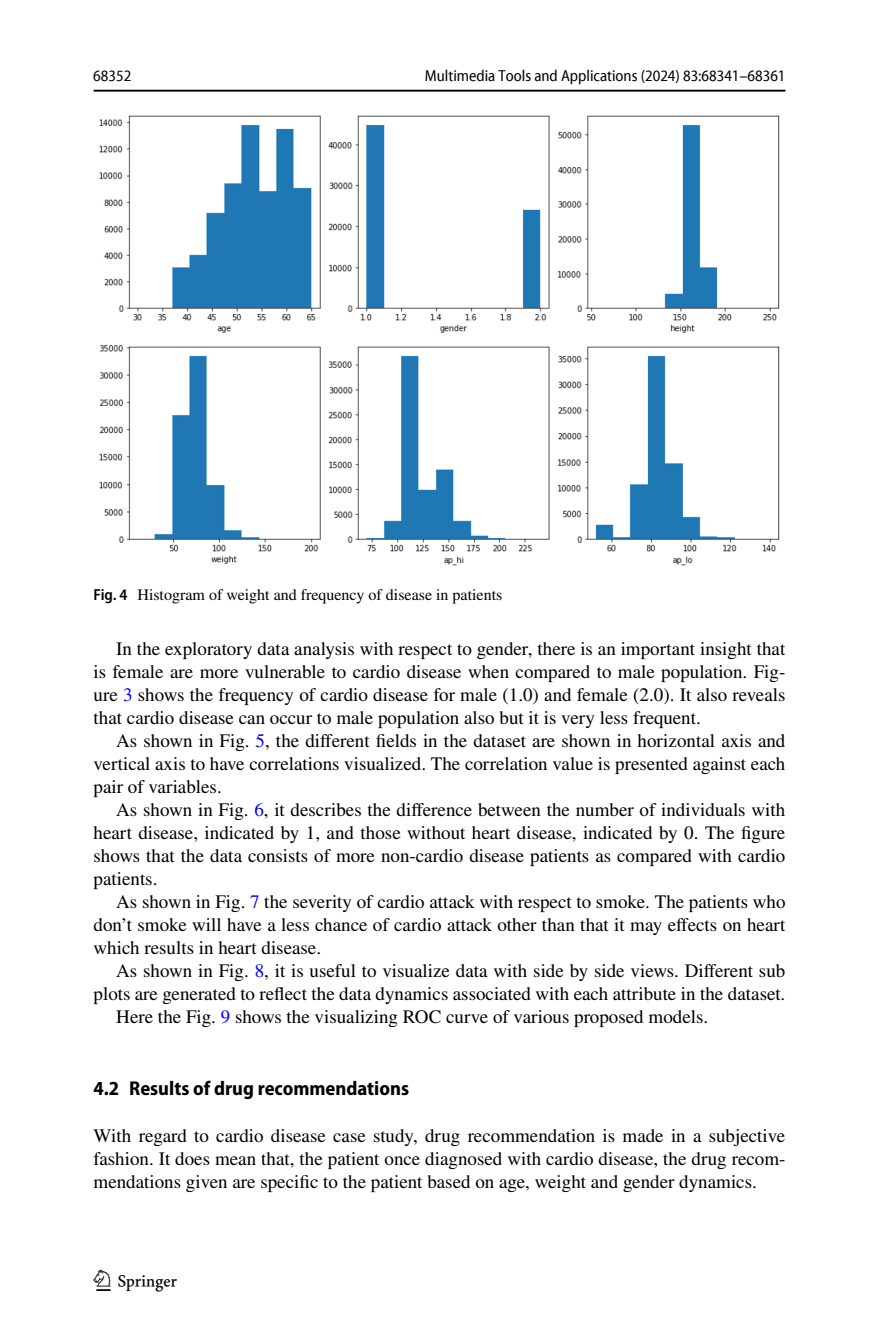
<style>
.page{position:relative;width:879px;height:1333px;background:#fff}
.page>*{position:absolute;margin:0;border:0;box-sizing:border-box;transform-origin:0 0}
.t1{font:30px "Springnew Regular 4";color:#000}
.t2{font:700 semi-condensed 20px "Myriad Pro";color:#000}
.t3{font:19px/23px "STIX";color:#000;text-align:justify}
.t4{font:semi-condensed 16px "Myriad Pro Unic";color:#000}
.t5{font:16px "STIX";color:#000}
.s1{font-family:"Myriad Pro";font-weight:600;font-stretch:semi-condensed}
.s2{color:#00f}
</style>
<div class="page">
<hr style="left:94px;top:90px;width:691px;height:2px;background:#000">
<img style="left:99px;top:116px;width:681px;height:449px">
<p class="t4" style="left:93px;top:69px;width:40px">68352</p>
<p class="t4" style="left:425px;top:69px;width:362px">Multimedia Tools and Applications (2024) 83:68341–68361</p>
<p class="t5" style="left:94px;top:583px;width:410px"><span class="s1">Fig. 4</span> Histogram of weight and frequency of disease in patients</p>
<p class="t3" style="left:94px;top:638px;width:693px;text-indent:23px">In the exploratory data analysis with respect to gender, there is an important insight that is female are more vulnerable to cardio disease when compared to male population. Fig&shy;ure <span class="s2">3</span> shows the frequency of cardio disease for male (1.0) and female (2.0). It also reveals that cardio disease can occur to male population also but it is very less frequent.</p>
<p class="t3" style="left:94px;top:730px;width:693px;text-indent:23px">As shown in Fig. <span class="s2">5</span>, the different fields in the dataset are shown in horizontal axis and vertical axis to have correlations visualized. The correlation value is presented against each pair of variables.</p>
<p class="t3" style="left:94px;top:799px;width:693px;text-indent:23px">As shown in Fig. <span class="s2">6</span>, it describes the difference between the number of individuals with heart disease, indicated by 1, and those without heart disease, indicated by 0. The figure shows that the data consists of more non-cardio disease patients as compared with cardio patients.</p>
<p class="t3" style="left:94px;top:891px;width:693px;text-indent:23px">As shown in Fig. <span class="s2">7</span> the severity of cardio attack with respect to smoke. The patients who don’t smoke will have a less chance of cardio attack other than that it may effects on heart which results in heart disease.</p>
<p class="t3" style="left:116px;top:960px;width:670px">As shown in Fig. <span class="s2">8</span>, it is useful to visualize data with side by side views. Different sub</p>
<p class="t3" style="left:94px;top:983px;width:693px">plots are generated to reflect the data dynamics associated with each attribute in the dataset.</p>
<p class="t3" style="left:116px;top:1006px;width:593px">Here the Fig. <span class="s2">9</span> shows the visualizing ROC curve of various proposed models.</p>
<p class="t2" style="left:94px;top:1076px;width:317px">4.2 Results of drug recommendations</p>
<p class="t3" style="left:94px;top:1124px;width:693px">With regard to cardio disease case study, drug recommendation is made in a subjective fashion. It does mean that, the patient once diagnosed with cardio disease, the drug recom&shy;mendations given are specific to the patient based on age, weight and gender dynamics.</p>
<h1 class="t1" style="left:96px;top:1269px;width:83px">1 3</h1>
</div>
